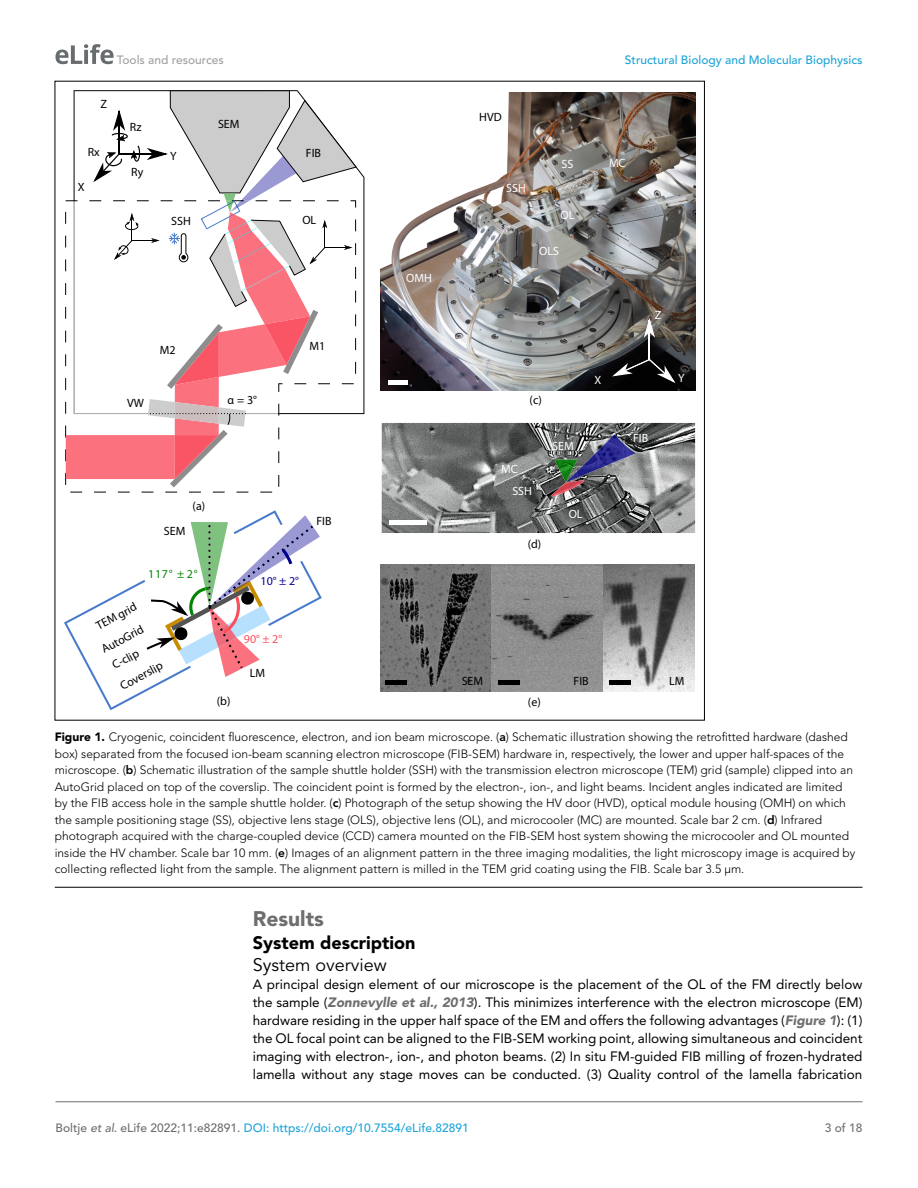
<style>
.page{position:relative;width:918px;height:1188px;background:#fff}
.page>*{position:absolute;margin:0;border:0;box-sizing:border-box;transform-origin:0 0}
.t1{font:900 21px "Avenir LT Std";color:#6e6e70}
.t2{font:900 18px "Avenir LT Std";color:#000}
.t3{font:18px "Avenir LT Std";color:#000}
.t4{font:13.5px/18px "Avenir LT Std";color:#000;text-align:justify}
.t5{font:300 12px/16.5px "Avenir LT Std";color:#000}
.t6{font:500 12px "Avenir LT Std";color:#1ea4d7}
.t7{font:12px "Open Sans";color:#000}
.t8{font:12px "Open Sans";color:#fff}
.t9{font:500 12px "Avenir LT Std";color:#a3a09f}
.t10{font:12px "Open Sans";color:#018503}
.t11{font:12px "Open Sans";color:#fa4e5d}
.t12{font:12px "Open Sans";color:#000093}
.t13{font:500 12px "Avenir LT Std";color:#6e6e70}
.s1{font-weight:900}
.s2{font-weight:800}
.s3{font-weight:900;font-style:italic;color:#6e6e70}
.s4{color:#6e6e70}
.s5{font-style:italic;color:#6e6e70}
</style>
<div class="page">
<svg style="left:55px;top:44px;width:59px;height:20px"></svg>
<hr style="left:56px;top:1101px;width:806px;height:1px;background:#6e6e70">
<hr style="left:55px;top:887px;width:807px;height:1px;background:#000">
<img style="left:382px;top:423px;width:313px;height:110px">
<img style="left:380px;top:564px;width:314px;height:127px">
<hr style="left:386px;top:680px;width:21px;height:4px;background:#000">
<svg style="left:65px;top:200px;width:208px;height:293px"></svg>
<svg style="left:66px;top:90px;width:291px;height:397px"></svg>
<div style="left:389px;top:520px;width:37px;height:5px;background:#fff"></div>
<img style="left:566px;top:434px;width:70px;height:48px">
<img style="left:554px;top:460px;width:23px;height:20px">
<img style="left:551px;top:480px;width:37px;height:16px">
<img style="left:380px;top:93px;width:315px;height:297px">
<hr style="left:388px;top:380px;width:20px;height:4px;background:#fff">
<hr style="left:649px;top:320px;width:1px;height:40px;background:#fff">
<svg style="left:644px;top:318px;width:11px;height:20px"></svg>
<svg style="left:612px;top:359px;width:64px;height:24px;background:#292929"></svg>
<svg style="left:64px;top:510px;width:258px;height:200px"></svg>
<hr style="left:498px;top:680px;width:22px;height:4px;background:#000">
<hr style="left:609px;top:680px;width:22px;height:4px;background:#000">
<p class="t9" style="left:117px;top:53px;width:108px">Tools and resources</p>
<p class="t6" style="left:625px;top:53px;width:239px">Structural Biology and Molecular Biophysics</p>
<p class="t7" style="left:101px;top:97px;width:8px">Z</p>
<p class="t7" style="left:88px;top:145px;width:14px">Rx</p>
<p class="t7" style="left:78px;top:180px;width:8px">X</p>
<p class="t7" style="left:130px;top:120px;width:13px">Rz</p>
<p class="t7" style="left:131px;top:164px;width:14px">Ry</p>
<p class="t7" style="left:170px;top:148px;width:8px">Y</p>
<p class="t7" style="left:171px;top:213px;width:21px">SSH</p>
<p class="t7" style="left:218px;top:116px;width:23px">SEM</p>
<p class="t7" style="left:306px;top:146px;width:17px">FIB</p>
<p class="t7" style="left:302px;top:213px;width:15px">OL</p>
<p class="t7" style="left:160px;top:343px;width:17px">M2</p>
<p class="t7" style="left:309px;top:339px;width:17px">M1</p>
<p class="t7" style="left:127px;top:395px;width:18px">VW</p>
<p class="t7" style="left:227px;top:392px;width:31px">α = 3°</p>
<p class="t7" style="left:164px;top:524px;width:23px">SEM</p>
<p class="t7" style="left:193px;top:498px;width:14px">(a)</p>
<p class="t10" style="left:148px;top:566px;width:51px">117° ± 2°</p>
<p class="t7" style="left:316px;top:513px;width:17px">FIB</p>
<p class="t12" style="left:261px;top:573px;width:40px">10° ± 2°</p>
<p class="t8" style="left:406px;top:270px;width:27px">OMH</p>
<p class="t7" style="left:479px;top:110px;width:24px">HVD</p>
<p class="t8" style="left:506px;top:181px;width:21px">SSH</p>
<p class="t8" style="left:562px;top:156px;width:13px">SS</p>
<p class="t8" style="left:609px;top:156px;width:18px">MC</p>
<p class="t8" style="left:561px;top:207px;width:15px">OL</p>
<p class="t8" style="left:539px;top:244px;width:21px">OLS</p>
<p class="t8" style="left:655px;top:307px;width:8px">Z</p>
<p class="t8" style="left:594px;top:372px;width:8px">X</p>
<p class="t8" style="left:678px;top:371px;width:8px">Y</p>
<p class="t7" style="left:530px;top:393px;width:14px">(c)</p>
<p class="t8" style="left:501px;top:462px;width:18px">MC</p>
<p class="t8" style="left:512px;top:483px;width:21px">SSH</p>
<p class="t7" style="left:528px;top:536px;width:15px">(d)</p>
<p class="t8" style="left:552px;top:438px;width:23px">SEM</p>
<p class="t8" style="left:569px;top:506px;width:15px">OL</p>
<p class="t8" style="left:633px;top:431px;width:17px">FIB</p>
<p class="t7" style="left:94px;top:620px;width:46px;rotate:-28deg">TEM grid</p>
<p class="t7" style="left:110px;top:659px;width:30px;rotate:-28deg">C-clip</p>
<p class="t7" style="left:99px;top:643px;width:47px;rotate:-28deg">AutoGrid</p>
<p class="t7" style="left:118px;top:680px;width:48px;rotate:-28deg">Coverslip</p>
<p class="t7" style="left:217px;top:693px;width:15px">(b)</p>
<p class="t11" style="left:244px;top:631px;width:40px">90° ± 2°</p>
<p class="t7" style="left:250px;top:665px;width:17px">LM</p>
<p class="t7" style="left:462px;top:674px;width:23px">SEM</p>
<p class="t7" style="left:574px;top:674px;width:17px">FIB</p>
<p class="t7" style="left:669px;top:674px;width:17px">LM</p>
<p class="t7" style="left:528px;top:694px;width:14px">(e)</p>
<p class="t5" style="left:55px;top:729px;width:802px"><span class="s1">Figure 1.</span> Cryogenic, coincident fluorescence, electron, and ion beam microscope. (<span class="s2">a</span>) Schematic illustration showing the retrofitted hardware (dashed box) separated from the focused ion-beam scanning electron microscope (FIB-SEM) hardware in, respectively, the lower and upper half-spaces of the microscope. (<span class="s2">b</span>) Schematic illustration of the sample shuttle holder (SSH) with the transmission electron microscope (TEM) grid (sample) clipped into an AutoGrid placed on top of the coverslip. The coincident point is formed by the electron-, ion-, and light beams. Incident angles indicated are limited by the FIB access hole in the sample shuttle holder. (<span class="s2">c</span>) Photograph of the setup showing the HV door (HVD), optical module housing (OMH) on which the sample positioning stage (SS), objective lens stage (OLS), objective lens (OL), and microcooler (MC) are mounted. Scale bar 2 cm. (<span class="s2">d</span>) Infrared photograph acquired with the charge-coupled device (CCD) camera mounted on the FIB-SEM host system showing the microcooler and OL mounted inside the HV chamber. Scale bar 10 mm. (<span class="s2">e</span>) Images of an alignment pattern in the three imaging modalities, the light microscopy image is acquired by collecting reflected light from the sample. The alignment pattern is milled in the TEM grid coating using the FIB. Scale bar 3.5 μm.</p>
<h1 class="t1" style="left:253px;top:906px;width:73px">Results</h1>
<h2 class="t2" style="left:253px;top:932px;width:164px">System description</h2>
<h2 class="t3" style="left:253px;top:955px;width:136px">System overview</h2>
<p class="t4" style="left:253px;top:976px;width:611px">A principal design element of our microscope is the placement of the OL of the FM directly below the sample (<span class="s3">Zonnevylle et al., 2013</span>). This minimizes interference with the electron microscope (EM) hardware residing in the upper half space of the EM and offers the following advantages (<span class="s3">Figure 1</span>): (1) the OL focal point can be aligned to the FIB-SEM working point, allowing simultaneous and coincident imaging with electron-, ion-, and photon beams. (2) In situ FM-guided FIB milling of frozen-hydrated lamella without any stage moves can be conducted. (3) Quality control of the lamella fabrication</p>
<p class="t6" style="left:56px;top:1121px;width:415px"><span class="s4">Boltje</span> <span class="s5">et al</span><span class="s4">. eLife 2022;11:e82891.</span> DOI: https://doi.org/10.7554/eLife.82891</p>
<p class="t13" style="left:825px;top:1121px;width:39px">3 of 18</p>
</div>
